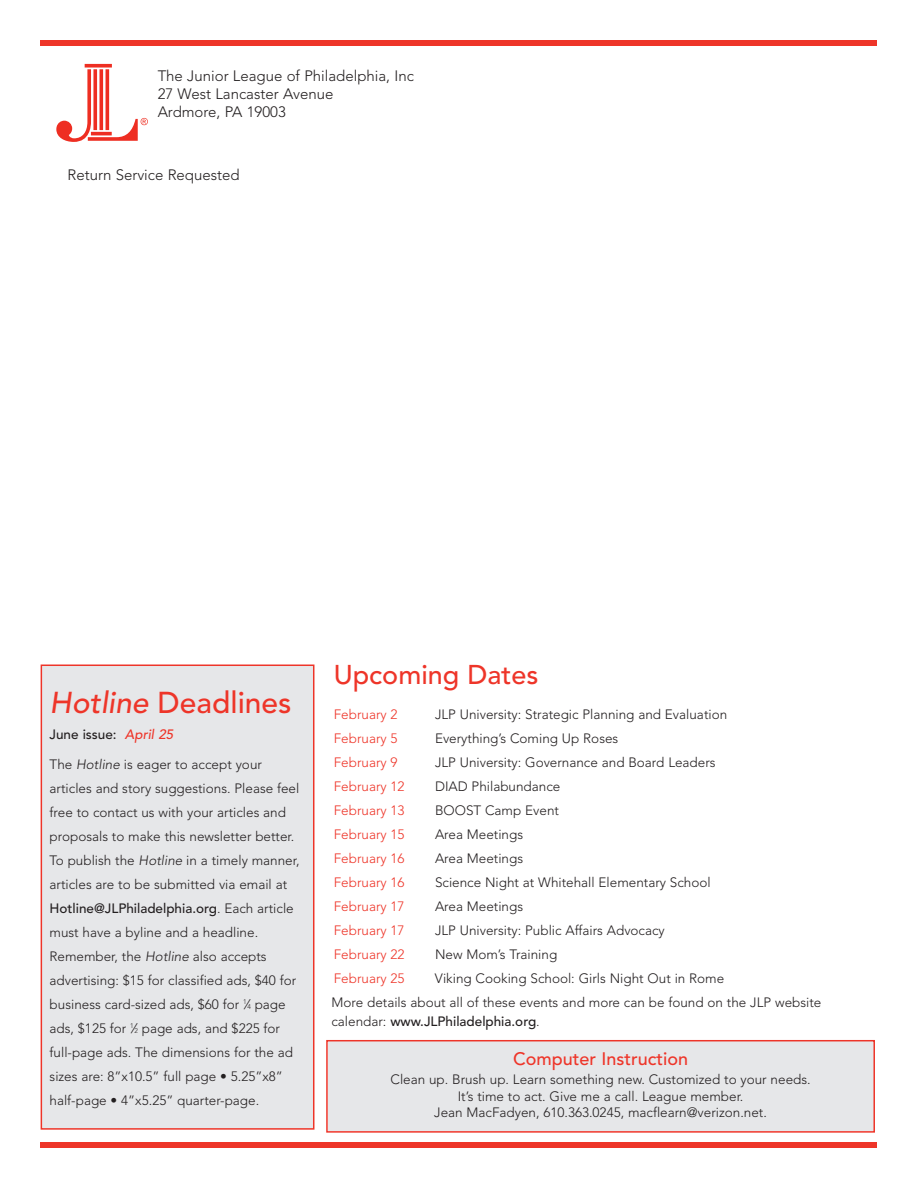
<style>
.page{position:relative;width:918px;height:1188px;background:#fff}
.page>*{position:absolute;margin:0;border:0;box-sizing:border-box;transform-origin:0 0}
.t1{font:500 30px "Avenir";color:#ee3529}
.t2{font:500 27px "Avenir";color:#ee3529}
.t3{font:500 18px "Avenir";color:#ee3529}
.t4{font:300 15px/18px "Avenir";color:#231f20}
.t5{font:300 13.5px/24px "Avenir";color:#231f20}
.t6{font:300 13.5px "Avenir";color:#ee3529}
.t7{font:500 13.5px "Avenir";color:#231f20}
.s1{font-style:italic}
.s2{font-weight:500}
.s3{font-weight:500;font-style:italic;color:#ee3529}
.s4{font-size:6.75px}
.s5{font-weight:300}
</style>
<div class="page">
<div style="left:40px;top:1142px;width:837px;height:6px;background:#ee3529"></div>
<div style="left:40px;top:40px;width:837px;height:6px;background:#ee3529"></div>
<svg style="left:85px;top:64px;width:27px;height:4px"></svg>
<svg style="left:56px;top:69px;width:92px;height:73px"></svg>
<div style="left:42px;top:666px;width:271px;height:462px;background:#e6e7e9"></div>
<div style="left:41px;top:665px;width:273px;height:465px;border:2px solid #ee3529"></div>
<div style="left:328px;top:1041px;width:545px;height:90px;background:#e6e7e9"></div>
<div style="left:326px;top:1040px;width:549px;height:93px;border:2px solid #ee3529"></div>
<p class="t4" style="left:158px;top:68px;width:258px">The Junior League of Philadelphia, Inc<br>27 West Lancaster Avenue<br>Ardmore, PA 19003</p>
<p class="t4" style="left:68px;top:167px;width:174px">Return Service Requested</p>
<h1 class="t1" style="left:50px;top:690px;width:243px"><span class="s1">Hotline</span> Deadlines</h1>
<p class="t5" style="left:50px;top:721px;width:214px;line-height:29.4px"><span class="s2">June issue:</span> <span class="s3">April 25<br></span>The <span class="s1">Hotline</span> is eager to accept your</p>
<p class="t5" style="left:49px;top:777px;width:252px">articles and story suggestions. Please feel free to contact us with your articles and proposals to make this newsletter better.<br>To publish the <span class="s1">Hotline</span> in a timely manner, articles are to be submitted via email at <span class="s2">Hotline@JLPhiladelphia.org</span>. Each article must have a byline and a headline.<br>Remember, the <span class="s1">Hotline</span> also accepts advertising: $15 for classified ads, $40 for business card-sized ads, $60 for <sup>1</sup>⁄<span class="s4">4</span> page ads, $125 for <sup>1</sup>⁄<span class="s4">2</span> page ads, and $225 for full-page ads. The dimensions for the ad sizes are: 8”x10.5” full page • 5.25”x8” half-page • 4”x5.25” quarter-page.</p>
<h2 class="t2" style="left:334px;top:664px;width:206px">Upcoming Dates</h2>
<p class="t6" style="left:334px;top:709px;width:65px">February 2</p>
<p class="t5" style="left:435px;top:703px;width:294px">JLP University: Strategic Planning and Evaluation</p>
<p class="t6" style="left:334px;top:733px;width:65px">February 5</p>
<p class="t5" style="left:435px;top:727px;width:185px">Everything’s Coming Up Roses</p>
<p class="t6" style="left:334px;top:757px;width:65px">February 9</p>
<p class="t5" style="left:435px;top:751px;width:282px">JLP University: Governance and Board Leaders</p>
<p class="t6" style="left:334px;top:781px;width:72px">February 12</p>
<p class="t5" style="left:435px;top:775px;width:127px">DIAD Philabundance</p>
<p class="t6" style="left:334px;top:805px;width:72px">February 13</p>
<p class="t5" style="left:435px;top:799px;width:125px">BOOST Camp Event</p>
<p class="t6" style="left:334px;top:829px;width:72px">February 15</p>
<p class="t5" style="left:435px;top:823px;width:90px">Area Meetings</p>
<p class="t6" style="left:334px;top:853px;width:72px">February 16</p>
<p class="t5" style="left:435px;top:847px;width:90px">Area Meetings</p>
<p class="t6" style="left:334px;top:877px;width:72px">February 16</p>
<p class="t5" style="left:435px;top:871px;width:277px">Science Night at Whitehall Elementary School</p>
<p class="t6" style="left:334px;top:901px;width:72px">February 17</p>
<p class="t5" style="left:435px;top:895px;width:90px">Area Meetings</p>
<p class="t6" style="left:334px;top:925px;width:72px">February 17</p>
<p class="t5" style="left:435px;top:919px;width:231px">JLP University: Public Affairs Advocacy</p>
<p class="t6" style="left:334px;top:949px;width:72px">February 22</p>
<p class="t5" style="left:435px;top:943px;width:124px">New Mom’s Training</p>
<p class="t6" style="left:334px;top:973px;width:72px">February 25</p>
<p class="t5" style="left:331px;top:967px;width:491px;text-align:center">Viking Cooking School: Girls Night Out in Rome<br>More details about all of these events and more can be found on the JLP website</p>
<p class="t7" style="left:331px;top:1016px;width:210px"><span class="s5">calendar:</span> www.JLPhiladelphia.org<span class="s5">.</span></p>
<h3 class="t3" style="left:513px;top:1052px;width:177px">Computer Instruction</h3>
<p class="t5" style="left:391px;top:1073px;width:422px;line-height:16.2px;text-align:center">Clean up. Brush up. Learn something new. Customized to your needs.<br>It’s time to act. Give me a call. League member.<br>Jean MacFadyen, 610.363.0245, macflearn@verizon.net.</p>
</div>
